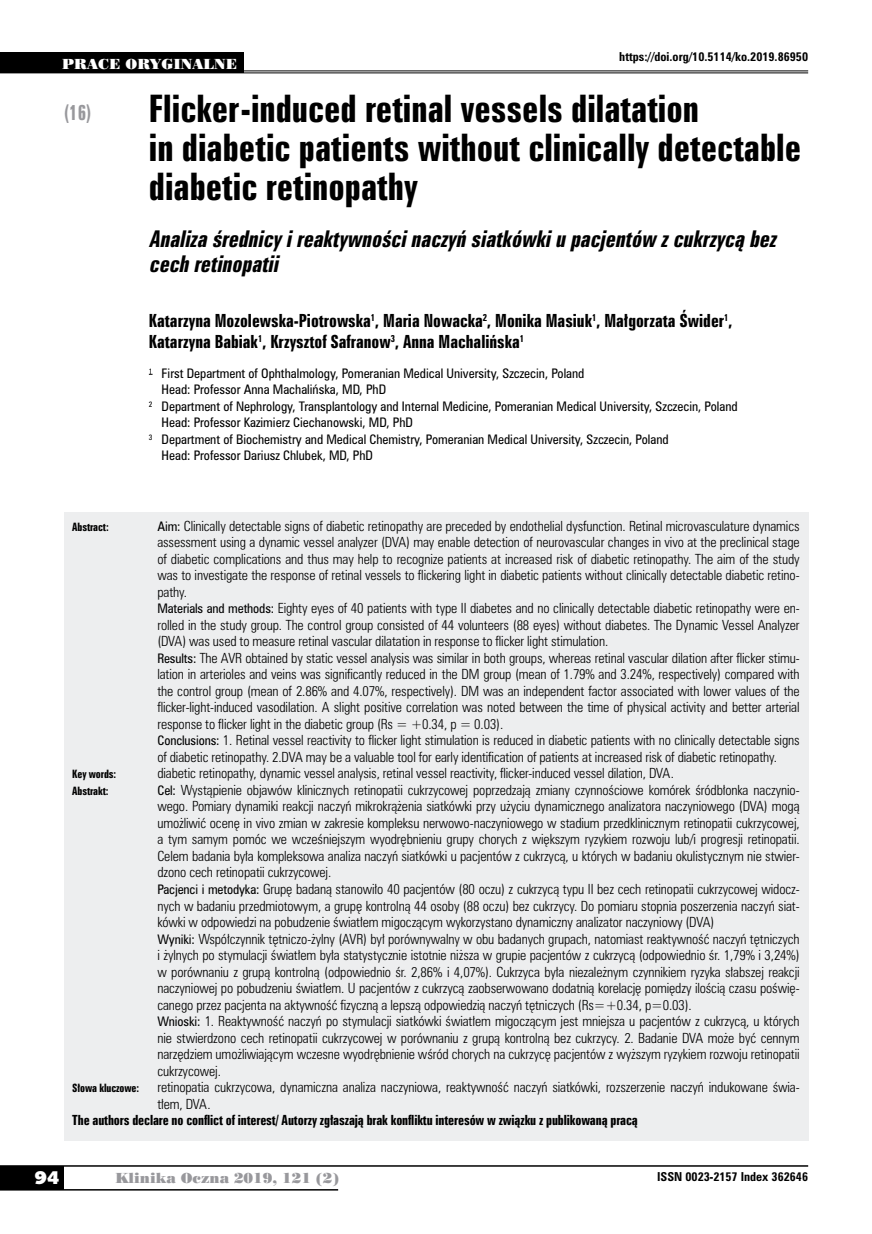
<style>
.page{position:relative;width:872px;height:1234px;background:#fff}
.page>*{position:absolute;margin:0;border:0;box-sizing:border-box;transform-origin:0 0}
.t1{font:34.5px/39px "Zurich Bd X Cn PL";color:#000}
.t2{font:italic 21px/25.5px "Zurich Bd X Cn PL";color:#000}
.t3{font:19.5px "Zurich Bd X Cn PL";color:#98989c;scale:.9 1}
.t4{font:18px "Humanst 531 U Blk PL";color:#fff}
.t5{font:16.5px/21px "Zurich Bd X Cn PL";color:#000}
.t6{font:13.5px "Poster Bodoni PL";color:#98989c}
.t7{font:13.5px "Poster Bodoni PL";color:#fff}
.t8{font:12.75px/16.5px "Zurich Lt Cn PL";letter-spacing:-.01em;color:#000}
.t9{font:12.75px "Zurich Bd X Cn PL";letter-spacing:-.01em;color:#000}
.t10{font:12px "Zurich Cn PL";color:#000}
.t11{font:700 11.25px "Zurich Cn PL";color:#000}
.t12{font:10.5px "Zurich Bd X Cn PL";letter-spacing:-.01em;color:#000}
.s1{font-family:"Zurich Cn PL";font-size:12px}
</style>
<div class="page">
<div style="left:0;top:1165px;width:64px;height:24px;background:#000"></div>
<hr style="left:0;top:1164px;width:808px;height:2px;background:#000">
<hr style="left:0;top:1188px;width:338px;height:2px;background:#000">
<div style="left:64px;top:512px;width:744px;height:628px;background:#edeeef"></div>
<hr style="left:0;top:70px;width:808px;height:1px;background:#000">
<hr style="left:0;top:72px;width:808px;height:1px;background:#000">
<div style="left:0;top:53px;width:243px;height:20px;background:#000"></div>
<p class="t7" style="left:62px;top:55px;width:176px">PRACE ORYGINALNE</p>
<p class="t11" style="left:619px;top:49px;width:190px">https://doi.org/10.5114/ko.2019.86950</p>
<h3 class="t3" style="left:64px;top:100px;width:32px">(16)</h3>
<h1 class="t1" style="left:149px;top:89px;width:654px">Flicker-induced retinal vessels dilatation<br>in diabetic patients without clinically detectable diabetic retinopathy</h1>
<h2 class="t2" style="left:149px;top:226px;width:634px">Analizaśrednicyireaktywnościnaczyń siatkówkiu pacjentów zcukrzycąbez cech retinopatii</h2>
<p class="t5" style="left:149px;top:310px;width:585px">Katarzyna Mozolewska-Piotrowska<sup>1</sup>, Maria Nowacka<sup>2</sup>, Monika Masiuk<sup>1</sup>, Małgorzata Świder<sup>1</sup>,<br>Katarzyna Babiak<sup>1</sup>, Krzysztof Safranow<sup>3</sup>, Anna Machalińska<sup>1</sup></p>
<p class="t10" style="left:149px;top:365px;width:437px"><sup>1</sup> First Department of Ophthalmology, Pomeranian Medical University, Szczecin, Poland</p>
<p class="t10" style="left:162px;top:381px;width:226px">Head: Professor Anna Machalińska, MD, PhD</p>
<p class="t10" style="left:149px;top:398px;width:590px"><sup>2</sup> Department of Nephrology, Transplantology and Internal Medicine, Pomeranian Medical University, Szczecin, Poland</p>
<p class="t10" style="left:162px;top:414px;width:253px">Head: Professor Kazimierz Ciechanowski, MD, PhD</p>
<p class="t10" style="left:149px;top:431px;width:521px"><sup>3</sup> Department of Biochemistry and Medical Chemistry, Pomeranian Medical University, Szczecin, Poland</p>
<p class="t10" style="left:162px;top:447px;width:213px">Head: Professor Dariusz Chlubek, MD, PhD</p>
<p class="t12" style="left:72px;top:519px;width:38px">Abstract:</p>
<p class="t8" style="left:157px;top:517px;width:644px"><span class="s1">Aim:</span> Clinically detectable signs of diabetic retinopathy are preceded by endothelial dysfunction. Retinal microvasculature dynamics assessment using a dynamic vessel analyzer (DVA) may enable detection of neurovascular changes in vivo at the preclinical stage of diabetic complications and thus may help to recognize patients at increased risk of diabetic retinopathy. The aim of the study was to investigate the response of retinal vessels to flickering light in diabetic patients without clinically detectable diabetic retino&shy;pathy.<br><span class="s1">Materials and methods:</span> Eighty eyes of 40 patients with type II diabetes and no clinically detectable diabetic retinopathy were en&shy;rolled in the study group. The control group consisted of 44 volunteers (88 eyes) without diabetes. The Dynamic Vessel Analyzer (DVA) was used to measure retinal vascular dilatation in response to flicker light stimulation.<br><span class="s1">Results:</span> The AVR obtained by static vessel analysis was similar in both groups, whereas retinal vascular dilation after flicker stimu&shy;lation in arterioles and veins was significantly reduced in the DM group (mean of 1.79% and 3.24%, respectively) compared with the control group (mean of 2.86% and 4.07%, respectively). DM was an independent factor associated with lower values of the flicker-light-induced vasodilation. A slight positive correlation was noted between the time of physical activity and better arterial response to flicker light in the diabetic group (Rs = +0.34, p = 0.03).<br><span class="s1">Conclusions:</span> 1. Retinal vessel reactivity to flicker light stimulation is reduced in diabetic patients with no clinically detectable signs of diabetic retinopathy. 2.DVA may be a valuable tool for early identification of patients at increased risk of diabetic retinopathy.</p>
<p class="t12" style="left:72px;top:767px;width:45px">Key words:</p>
<p class="t8" style="left:157px;top:764px;width:518px">diabetic retinopathy, dynamic vessel analysis, retinal vessel reactivity, flicker-induced vessel dilation, DVA.</p>
<p class="t12" style="left:72px;top:783px;width:38px">Abstrakt:</p>
<p class="t8" style="left:157px;top:781px;width:644px"><span class="s1">Cel:</span> Wystąpienie objawów klinicznych retinopatii cukrzycowej poprzedzają zmiany czynnościowe komórek śródbłonka naczynio&shy;wego. Pomiary dynamiki reakcji naczyń mikrokrążenia siatkówki przy użyciu dynamicznego analizatora naczyniowego (DVA) mogą umożliwić ocenę in vivo zmian w zakresie kompleksu nerwowo-naczyniowego w stadium przedklinicznym retinopatii cukrzycowej, a tym samym pomóc we wcześniejszym wyodrębnieniu grupy chorych z większym ryzykiem rozwoju lub/i progresji retinopatii.<br>Celem badania była kompleksowa analiza naczyń siatkówki u pacjentów z cukrzycą, u których w badaniu okulistycznym nie stwier&shy;dzono cech retinopatii cukrzycowej.<br><span class="s1">Pacjenci i metodyka:</span> Grupę badaną stanowiło 40 pacjentów (80 oczu) z cukrzycą typu II bez cech retinopatii cukrzycowej widocz&shy;nych w badaniu przedmiotowym, a grupę kontrolną 44 osoby (88 oczu) bez cukrzycy. Do pomiaru stopnia poszerzenia naczyń siat&shy;kówki w odpowiedzi na pobudzenie światłem migoczącym wykorzystano dynamiczny analizator naczyniowy (DVA)<br><span class="s1">Wyniki:</span> Współczynnik tętniczo-żylny (AVR) był porównywalny w obu badanych grupach, natomiast reaktywność naczyń tętniczych i żylnych po stymulacji światłem była statystycznie istotnie niższa w grupie pacjentów z cukrzycą (odpowiednio śr. 1,79% i 3,24%) w porównaniu z grupą kontrolną (odpowiednio śr. 2,86% i 4,07%). Cukrzyca była niezależnym czynnikiem ryzyka słabszej reakcji naczyniowej po pobudzeniu światłem. U pacjentów z cukrzycą zaobserwowano dodatnią korelację pomiędzy ilością czasu poświę&shy;canego przez pacjenta na aktywność fizyczną a lepszą odpowiedzią naczyń tętniczych (Rs=+0.34, p=0.03).<br><span class="s1">Wnioski:</span> 1. Reaktywność naczyń po stymulacji siatkówki światłem migoczącym jest mniejsza u pacjentów z cukrzycą, u których nie stwierdzono cech retinopatii cukrzycowej w porównaniu z grupą kontrolną bez cukrzycy. 2. Badanie DVA może być cennym narzędziem umożliwiającym wczesne wyodrębnienie wśród chorych na cukrzycę pacjentów z wyższym ryzykiem rozwoju retinopatii cukrzycowej.</p>
<p class="t12" style="left:72px;top:1080px;width:68px">Słowa kluczowe:</p>
<p class="t8" style="left:157px;top:1078px;width:644px">retinopatia cukrzycowa, dynamiczna analiza naczyniowa, reaktywność naczyń siatkówki, rozszerzenie naczyń indukowane świa&shy;tłem, DVA.</p>
<p class="t9" style="left:72px;top:1111px;width:567px">The authors declare no conflict of interest/ Autorzy zgłaszają brak konfliktu interesów w związku z publikowaną pracą</p>
<h3 class="t4" style="left:35px;top:1165px;width:26px">94</h3>
<p class="t6" style="left:115px;top:1168px;width:225px">Klinika Oczna 2019, 121 (2)</p>
<p class="t11" style="left:657px;top:1168px;width:152px">ISSN 0023-2157 Index 362646</p>
</div>
